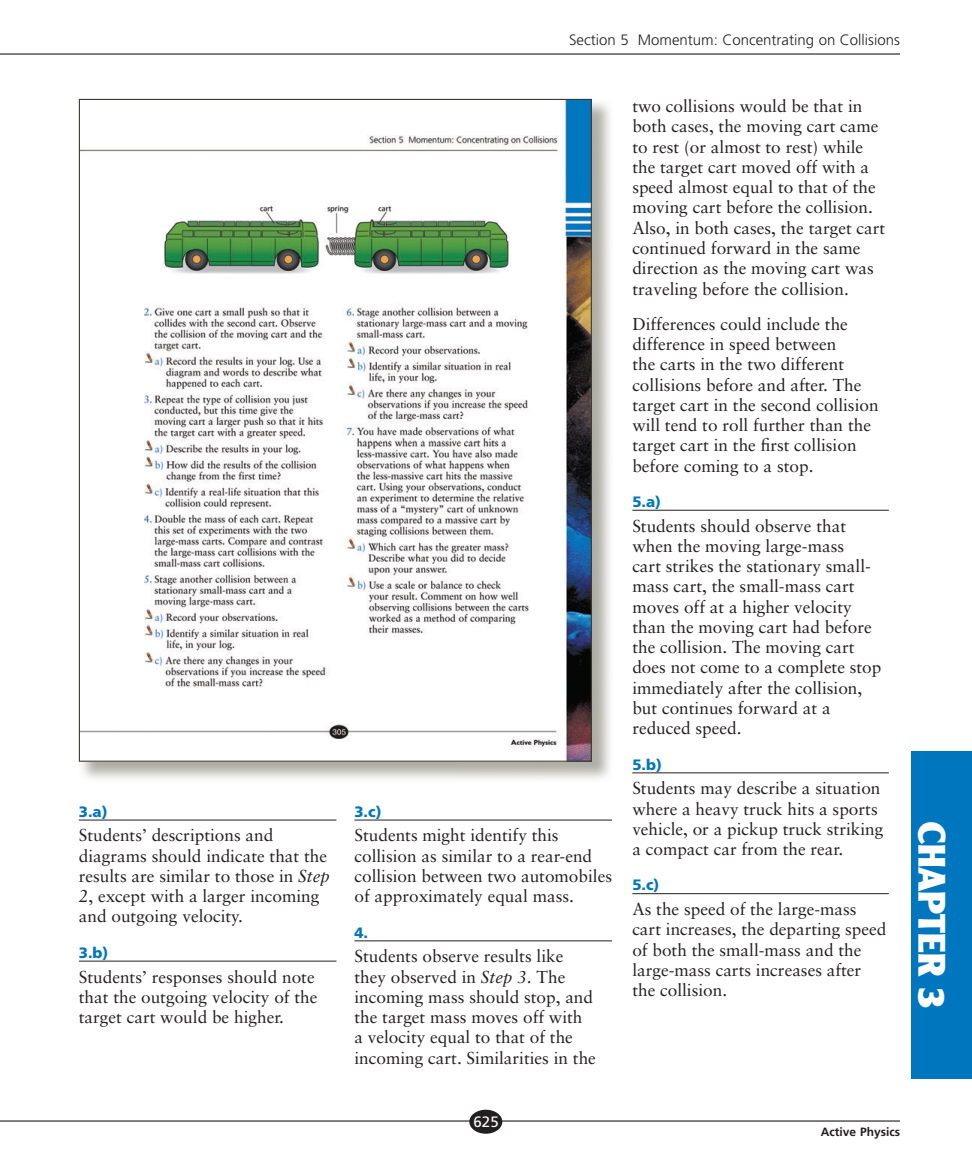
<style>
.page{position:relative;width:972px;height:1175px;background:#fff}
.page>*{position:absolute;margin:0;border:0;box-sizing:border-box;transform-origin:0 0}
.t1{font:900 37.5px "Clearface Gothic LH";color:#fff}
.t2{font:17.25px/20.2px "Sabon";color:#231f20}
.t3{font:300 15px "Frutiger";color:#231f20}
.t4{font:900 15px "Frutiger";color:#0076be}
.t5{font:15px "Frutiger";color:#fff}
.t6{font:700 12px "Frutiger";color:#231f20}
.s1{font-style:italic}
</style>
<div class="page">
<hr style="left:0;top:1120px;width:900px;height:1px;background:#000">
<hr style="left:0;top:54px;width:900px;height:1px;background:#000">
<div style="left:469px;top:1109px;width:33px;height:24px;background:#231f20;border-radius:50%"></div>
<div style="left:911px;top:751px;width:61px;height:327px;background:#0076be"></div>
<img style="left:79px;top:102px;width:531px;height:677px">
<img style="left:81px;top:101px;width:509px;height:658px">
<hr style="left:79px;top:819px;width:257px;height:1px;background:#231f20">
<hr style="left:79px;top:960px;width:257px;height:1px;background:#231f20">
<hr style="left:354px;top:819px;width:258px;height:1px;background:#231f20">
<hr style="left:354px;top:940px;width:258px;height:1px;background:#231f20">
<hr style="left:632px;top:510px;width:257px;height:1px;background:#231f20">
<hr style="left:632px;top:772px;width:257px;height:1px;background:#231f20">
<hr style="left:632px;top:893px;width:257px;height:1px;background:#231f20">
<p class="t4" style="left:79px;top:805px;width:30px">3.a)</p>
<p class="t2" style="left:79px;top:826px;width:253px">Students’ descriptions and diagrams should indicate that the results are similar to those in <span class="s1">Step<br>2</span>, except with a larger incoming and outgoing velocity.</p>
<p class="t4" style="left:79px;top:946px;width:31px">3.b)</p>
<p class="t2" style="left:79px;top:967px;width:240px">Students’ responses should note that the outgoing velocity of the target cart would be higher.</p>
<p class="t3" style="left:569px;top:34px;width:332px">Section 5 Momentum: Concentrating on Collisions</p>
<p class="t4" style="left:354px;top:805px;width:29px">3.c)</p>
<p class="t2" style="left:354px;top:826px;width:259px">Students might identify this collision as similar to a rear-end collision between two automobiles of approximately equal mass.</p>
<p class="t4" style="left:354px;top:926px;width:15px">4.</p>
<p class="t2" style="left:354px;top:947px;width:243px">Students observe results like they observed in <span class="s1">Step 3</span>. The incoming mass should stop, and the target mass moves off with<br>a velocity equal to that of the incoming cart. Similarities in the</p>
<p class="t5" style="left:474px;top:1115px;width:27px">625</p>
<p class="t2" style="left:632px;top:97px;width:255px">two collisions would be that in both cases, the moving cart came to rest (or almost to rest) while the target cart moved off with a speed almost equal to that of the moving cart before the collision.<br>Also, in both cases, the target cart continued forward in the same direction as the moving cart was traveling before the collision.</p>
<p class="t2" style="left:632px;top:315px;width:248px">Differences could include the difference in speed between<br>the carts in the two different collisions before and after. The target cart in the second collision will tend to roll further than the target cart in the first collision before coming to a stop.</p>
<p class="t4" style="left:632px;top:495px;width:30px">5.a)</p>
<p class="t2" style="left:632px;top:517px;width:251px">Students should observe that when the moving large-mass<br>cart strikes the stationary small&shy;mass cart, the small-mass cart moves off at a higher velocity than the moving cart had before the collision. The moving cart does not come to a complete stop immediately after the collision, but continues forward at a reduced speed.</p>
<p class="t4" style="left:632px;top:758px;width:31px">5.b)</p>
<p class="t2" style="left:632px;top:779px;width:253px">Students may describe a situation where a heavy truck hits a sports vehicle, or a pickup truck striking a compact car from the rear.</p>
<p class="t4" style="left:632px;top:879px;width:29px">5.c)</p>
<p class="t2" style="left:632px;top:900px;width:255px">As the speed of the large-mass cart increases, the departing speed of both the small-mass and the large-mass carts increases after the collision.</p>
<h1 class="t1" style="left:945px;top:820px;width:190px;rotate:90deg">CHAPTER 3</h1>
<p class="t6" style="left:821px;top:1127px;width:81px">Active Physics</p>
</div>
